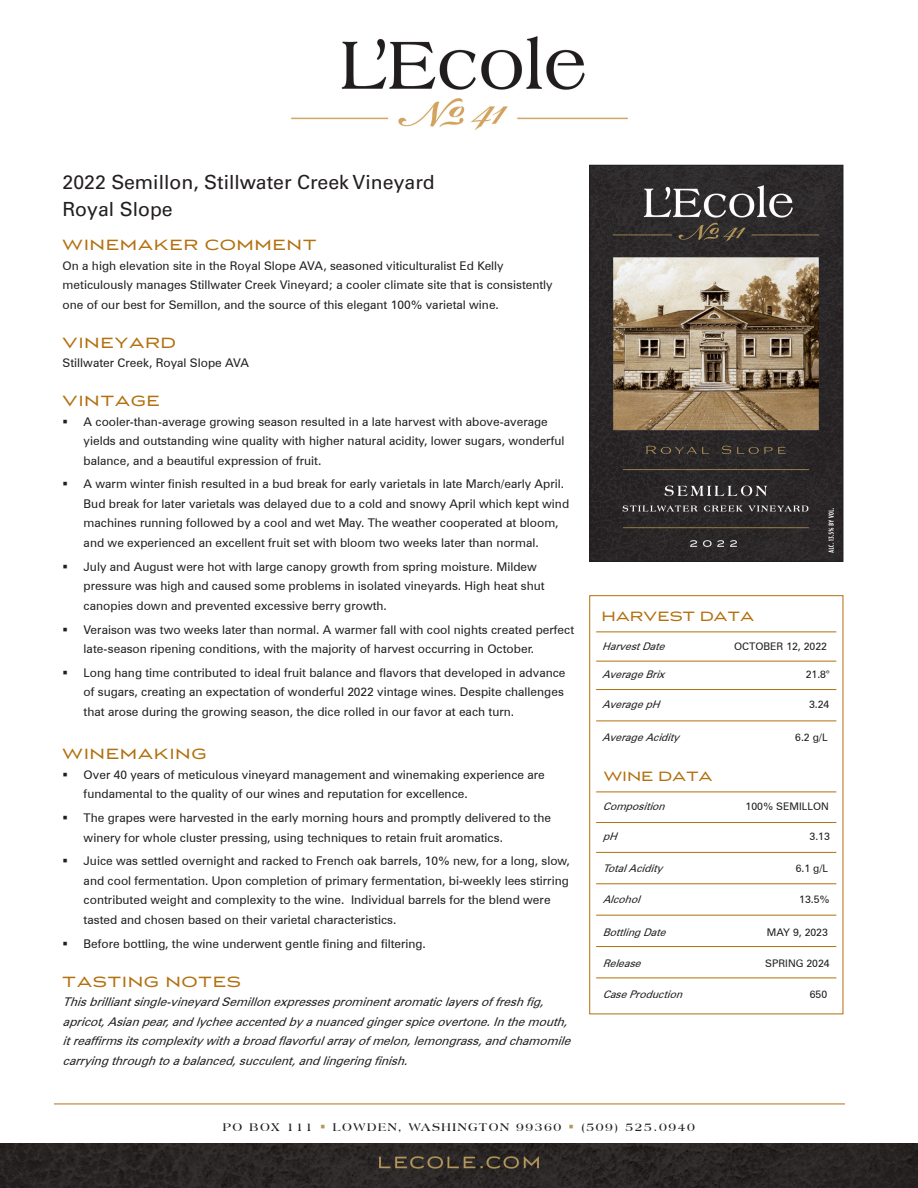
<style>
.page{position:relative;width:918px;height:1188px;background:#fff}
.page>*{position:absolute;margin:0;border:0;box-sizing:border-box;transform-origin:0 0}
.t1{font:19.5px "Univers LT Std";color:#231f20}
.t2{font:16.5px "Luxury Gold";letter-spacing:.07em;color:#b2700e}
.t3{font:15px "Luxury Gold";letter-spacing:.03em;color:#b2700e}
.Bullet_points{font:12px/19.5px "Zurich BT";color:#231f20}
.text_italic{font:italic 12px/19.5px "Zurich BT";color:#231f20}
.text{font:12px/19.5px "Zurich BT";color:#231f20}
.t4{font:700 12px "Americana BT";letter-spacing:.13em;color:#231f20}
.Harvest_Date_Text{font:italic 10.5px "Zurich BT";color:#231f20}
.Harvest_Date_Text-2{font:10.5px "Zurich BT";color:#231f20}
.s1{color:#b4975a}
</style>
<div class="page">
<img style="left:291px;top:37px;width:337px;height:93px">
<img style="left:591px;top:167px;width:250px;height:393px">
<div style="left:589px;top:165px;width:254px;height:397px;border:1px solid #231f20"></div>
<div style="left:589px;top:595px;width:254px;height:419px;border:1px solid #b2700e"></div>
<hr style="left:54px;top:1104px;width:791px;height:1px;background:#b2700e">
<img style="left:0;top:1143px;width:918px;height:45px">
<hr style="left:596px;top:661px;width:240px;height:1px;background:#b2700e">
<hr style="left:596px;top:689px;width:240px;height:1px;background:#b2700e">
<hr style="left:596px;top:721px;width:240px;height:1px;background:#b2700e">
<hr style="left:596px;top:632px;width:240px;height:1px;background:#b2700e">
<hr style="left:596px;top:822px;width:240px;height:1px;background:#b2700e">
<hr style="left:596px;top:852px;width:240px;height:1px;background:#b2700e">
<hr style="left:596px;top:884px;width:240px;height:1px;background:#b2700e">
<hr style="left:596px;top:915px;width:240px;height:1px;background:#b2700e">
<hr style="left:596px;top:792px;width:240px;height:1px;background:#b2700e">
<hr style="left:596px;top:946px;width:240px;height:1px;background:#b2700e">
<hr style="left:596px;top:978px;width:240px;height:1px;background:#b2700e">
<p class="t1" style="left:63px;top:170px;width:374px">2022 Semillon, Stillwater Creek Vineyard</p>
<p class="t1" style="left:63px;top:197px;width:112px">Royal Slope</p>
<p class="t2" style="left:63px;top:236px;width:255px">WINEMAKER COMMENT</p>
<p class="text" style="left:63px;top:256px;width:492px">On a high elevation site in the Royal Slope AVA, seasoned viticulturalist Ed Kelly meticulously manages Stillwater Creek Vineyard; a cooler climate site that is consistently one of our best for Semillon, and the source of this elegant 100% varietal wine.</p>
<p class="t2" style="left:63px;top:334px;width:115px">VINEYARD</p>
<p class="text" style="left:63px;top:353px;width:188px">Stillwater Creek, Royal Slope AVA</p>
<p class="t2" style="left:63px;top:392px;width:99px">VINTAGE</p>
<p class="Bullet_points" style="left:84px;top:412px;width:482px">A cooler-than-average growing season resulted in a late harvest with above-average yields and outstanding wine quality with higher natural acidity, lower sugars, wonderful balance, and a beautiful expression of fruit.</p>
<p class="Bullet_points" style="left:84px;top:474px;width:487px">A warm winter finish resulted in a bud break for early varietals in late March/early April.<br>Bud break for later varietals was delayed due to a cold and snowy April which kept wind machines running followed by a cool and wet May. The weather cooperated at bloom, and we experienced an excellent fruit set with bloom two weeks later than normal.</p>
<p class="Bullet_points" style="left:84px;top:557px;width:463px">July and August were hot with large canopy growth from spring moisture. Mildew pressure was high and caused some problems in isolated vineyards. High heat shut canopies down and prevented excessive berry growth.</p>
<p class="Bullet_points" style="left:84px;top:620px;width:492px">Veraison was two weeks later than normal. A warmer fall with cool nights created perfect late-season ripening conditions, with the majority of harvest occurring in October.</p>
<p class="Bullet_points" style="left:84px;top:663px;width:483px">Long hang time contributed to ideal fruit balance and flavors that developed in advance of sugars, creating an expectation of wonderful 2022 vintage wines. Despite challenges that arose during the growing season, the dice rolled in our favor at each turn.</p>
<p class="t2" style="left:63px;top:745px;width:145px">WINEMAKING</p>
<p class="Bullet_points" style="left:84px;top:765px;width:463px">Over 40 years of meticulous vineyard management and winemaking experience are fundamental to the quality of our wines and reputation for excellence.</p>
<p class="Bullet_points" style="left:84px;top:808px;width:469px">The grapes were harvested in the early morning hours and promptly delivered to the winery for whole cluster pressing, using techniques to retain fruit aromatics.</p>
<p class="Bullet_points" style="left:84px;top:851px;width:488px">Juice was settled overnight and racked to French oak barrels, 10% new, for a long, slow, and cool fermentation. Upon completion of primary fermentation, bi-weekly lees stirring contributed weight and complexity to the wine. Individual barrels for the blend were tasted and chosen based on their varietal characteristics.</p>
<p class="Bullet_points" style="left:84px;top:934px;width:344px">Before bottling, the wine underwent gentle fining and filtering.</p>
<p class="t2" style="left:63px;top:972px;width:180px">TASTING NOTES</p>
<p class="text_italic" style="left:63px;top:992px;width:514px">Thisbrilliantsingle-vineyardSemillonexpressesprominentaromaticlayersoffreshfig, apricot,Asianpear,andlycheeaccentedbyanuancedgingerspiceovertone.Inthemouth, itreaffirmsitscomplexitywithabroadflavorfularrayofmelon,lemongrass,andchamomile carryingthroughtoabalanced,succulent,andlingeringfinish.</p>
<p class="t3" style="left:602px;top:608px;width:154px">HARVEST DATA</p>
<p class="Harvest_Date_Text" style="left:602px;top:640px;width:68px">HarvestDate</p>
<p class="Harvest_Date_Text-2" style="left:734px;top:640px;width:94px">OCTOBER 12, 2022</p>
<p class="Harvest_Date_Text" style="left:602px;top:668px;width:68px">AverageBrix</p>
<p class="Harvest_Date_Text-2" style="left:806px;top:668px;width:25px">21.8°</p>
<p class="Harvest_Date_Text" style="left:602px;top:698px;width:63px">AveragepH</p>
<p class="Harvest_Date_Text-2" style="left:809px;top:698px;width:22px">3.24</p>
<p class="Harvest_Date_Text" style="left:602px;top:731px;width:83px">AverageAcidity</p>
<p class="Harvest_Date_Text-2" style="left:795px;top:731px;width:34px">6.2 g/L</p>
<p class="t3" style="left:604px;top:769px;width:110px">WINE DATA</p>
<p class="Harvest_Date_Text" style="left:603px;top:800px;width:68px">Composition</p>
<p class="Harvest_Date_Text-2" style="left:746px;top:800px;width:85px">100% SEMILLON</p>
<p class="Harvest_Date_Text" style="left:603px;top:830px;width:20px">pH</p>
<p class="Harvest_Date_Text-2" style="left:810px;top:830px;width:22px">3.13</p>
<p class="Harvest_Date_Text" style="left:603px;top:862px;width:65px">TotalAcidity</p>
<p class="Harvest_Date_Text-2" style="left:796px;top:862px;width:34px">6.1 g/L</p>
<p class="Harvest_Date_Text" style="left:603px;top:893px;width:43px">Alcohol</p>
<p class="Harvest_Date_Text-2" style="left:799px;top:893px;width:32px">13.5%</p>
<p class="Harvest_Date_Text" style="left:603px;top:926px;width:68px">BottlingDate</p>
<p class="Harvest_Date_Text-2" style="left:767px;top:926px;width:62px">MAY 9, 2023</p>
<p class="Harvest_Date_Text" style="left:603px;top:957px;width:43px">Release</p>
<p class="Harvest_Date_Text-2" style="left:765px;top:957px;width:66px">SPRING 2024</p>
<p class="Harvest_Date_Text" style="left:603px;top:988px;width:85px">CaseProduction</p>
<p class="Harvest_Date_Text-2" style="left:810px;top:988px;width:19px">650</p>
<p class="t4" style="left:223px;top:1119px;width:474px">PO BOX 111 <span class="s1">▪</span> LOWDEN, WASHINGTON 99360 <span class="s1">▪</span> (509) 525.0940</p>
</div>
